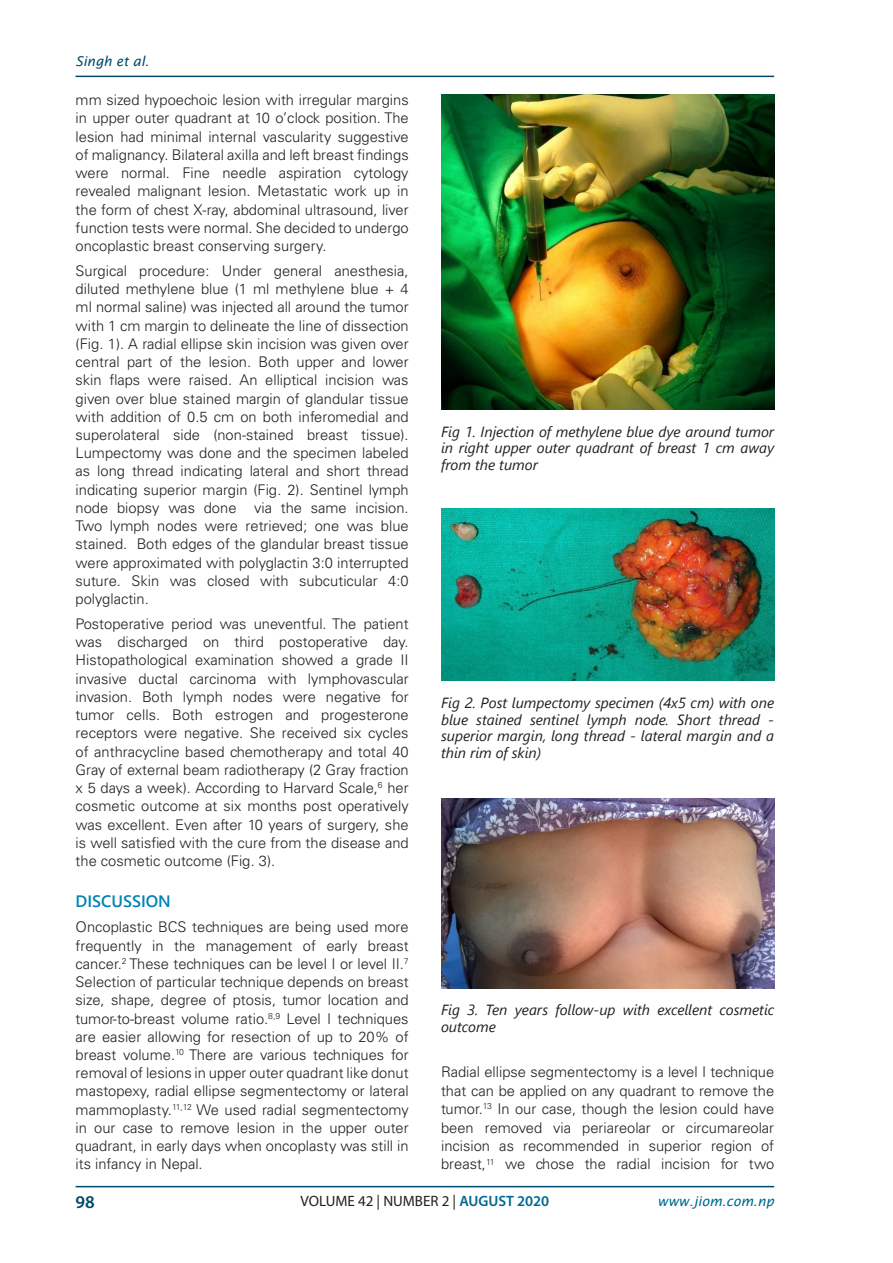
<style>
.page{position:relative;width:893px;height:1263px;background:#fff}
.page>*{position:absolute;margin:0;border:0;box-sizing:border-box;transform-origin:0 0}
.t1{font:600 18px "Myriad Pro";color:#004b6c}
.Major_headings{font:600 16.5px "Segoe UI";color:#0083b6}
.t2{font:15px "Myriad Pro";color:#231f20}
.t3{font:300 14.7px/18.1px "Univers LT Std";color:#231f20;text-align:justify}
.t4{font:italic 14.7px/16.5px "Segoe UI";color:#231f20;text-align:justify}
.t5{font:italic 13.5px "Lucida Sans";color:#006991}
.t6{font:italic 13.5px "Lucida Sans";color:#004b6c}
.s1{font-weight:600;color:#006991}
</style>
<div class="page">
<hr style="left:76px;top:76px;width:698px;height:1px;background:#004b6c">
<hr style="left:76px;top:1186px;width:698px;height:1px;background:#004b6c">
<img style="left:441px;top:94px;width:333px;height:316px">
<img style="left:441px;top:508px;width:333px;height:173px">
<img style="left:441px;top:798px;width:333px;height:190px">
<p class="t6" style="left:76px;top:53px;width:75px">Singh et al.</p>
<p class="t3" style="left:76px;top:91px;width:335px">mm sized hypoechoic lesion with irregular margins in upper outer quadrant at 10 o’clock position. The lesion had minimal internal vascularity suggestive of malignancy. Bilateral axilla and left breast findings were normal. Fine needle aspiration cytology revealed malignant lesion. Metastatic work up in the form of chest X-ray, abdominal ultrasound, liver function tests were normal. She decided to undergo oncoplastic breast conserving surgery.</p>
<p class="t3" style="left:76px;top:262px;width:335px">Surgical procedure: Under general anesthesia, diluted methylene blue (1 ml methylene blue + 4 ml normal saline) was injected all around the tumor with 1 cm margin to delineate the line of dissection (Fig. 1). A radial ellipse skin incision was given over central part of the lesion. Both upper and lower skin flaps were raised. An elliptical incision was given over blue stained margin of glandular tissue with addition of 0.5 cm on both inferomedial and superolateral side (non-stained breast tissue).<br>Lumpectomy was done and the specimen labeled as long thread indicating lateral and short thread indicating superior margin (Fig. 2). Sentinel lymph node biopsy was done via the same incision.<br>Two lymph nodes were retrieved; one was blue stained. Both edges of the glandular breast tissue were approximated with polyglactin 3:0 interrupted suture. Skin was closed with subcuticular 4:0 polyglactin.</p>
<p class="t3" style="left:76px;top:615px;width:335px">Postoperative period was uneventful. The patient was discharged on third postoperative day.<br>Histopathological examination showed a grade II invasive ductal carcinoma with lymphovascular invasion. Both lymph nodes were negative for tumor cells. Both estrogen and progesterone receptors were negative. She received six cycles of anthracycline based chemotherapy and total 40<br>Gray of external beam radiotherapy (2 Gray fraction x 5 days a week). According to Harvard Scale,<sup>6</sup> her cosmetic outcome at six months post operatively was excellent. Even after 10 years of surgery, she is well satisfied with the cure from the disease and the cosmetic outcome (Fig. 3).</p>
<p class="Major_headings" style="left:76px;top:886px;width:97px">DISCUSSION</p>
<p class="t3" style="left:76px;top:918px;width:335px">Oncoplastic BCS techniques are being used more frequently in the management of early breast cancer.<sup>2</sup> These techniques can be level I or level II.<sup>7<br></sup>Selection of particular technique depends on breast size, shape, degree of ptosis, tumor location and tumor-to-breast volume ratio.<sup>8,9</sup> Level I techniques are easier allowing for resection of up to 20% of breast volume.<sup>10</sup> There are various techniques for removal of lesions in upper outer quadrant like donut mastopexy, radial ellipse segmentectomy or lateral mammoplasty.<sup>11,12</sup> We used radial segmentectomy in our case to remove lesion in the upper outer quadrant, in early days when oncoplasty was still in its infancy in Nepal.</p>
<p class="t4" style="left:441px;top:421px;width:335px">Fig 1. Injection of methylene blue dye around tumor in right upper outer quadrant of breast 1 cm away from the tumor</p>
<p class="t4" style="left:441px;top:692px;width:335px">Fig 2. Post lumpectomy specimen (4x5 cm) with one blue stained sentinel lymph node. Short thread - superior margin, long thread - lateral margin and a thin rim of skin)</p>
<p class="t4" style="left:441px;top:1000px;width:335px">Fig 3. Ten years follow-up with excellent cosmetic outcome</p>
<p class="t3" style="left:441px;top:1063px;width:335px">Radial ellipse segmentectomy is a level I technique that can be applied on any quadrant to remove the tumor.<sup>13</sup> In our case, though the lesion could have been removed via periareolar or circumareolar incision as recommended in superior region of breast,<sup>11</sup> we chose the radial incision for two</p>
<p class="t5" style="left:657px;top:1193px;width:118px">www.jiom.com.np</p>
<p class="t2" style="left:300px;top:1192px;width:250px">VOLUME 42 | NUMBER 2 | <span class="s1">AUGUST 2020</span></p>
<p class="t1" style="left:76px;top:1191px;width:21px">98</p>
</div>
